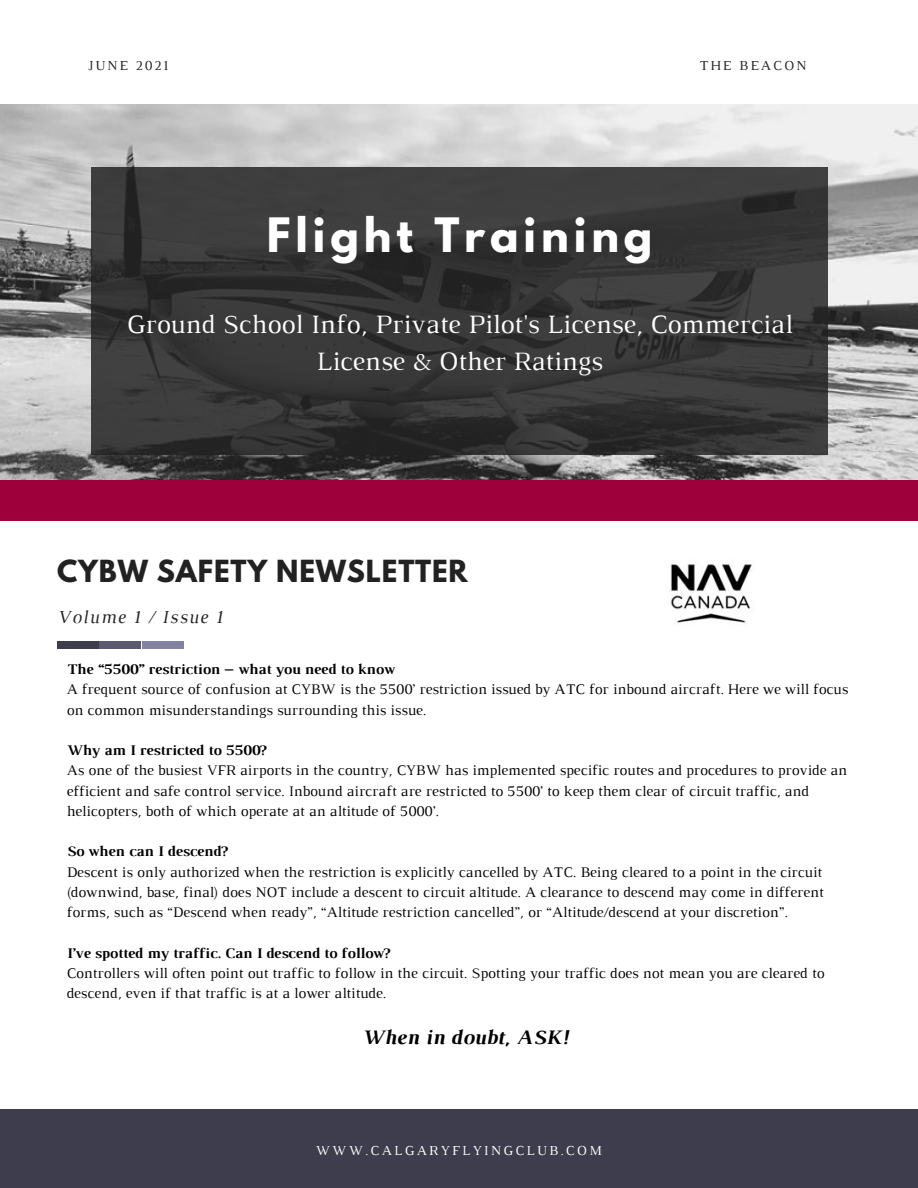
<style>
.page{position:relative;width:918px;height:1188px;background:#fff}
.page>*{position:absolute;margin:0;border:0;box-sizing:border-box;transform-origin:0 0}
.t1{font:700 42px "League Spartan";letter-spacing:.115em;color:#fff}
.t2{font:27px/37.2px "Luthier";color:#fff;text-align:center}
.t3{font:700 27px "League Spartan";letter-spacing:.03em;color:#222}
.t4{font:italic 700 21px "Luthier";color:#000}
.t5{font:italic 18.75px "Luthier";letter-spacing:.07em;color:#222}
.t6{font:15px/20.2px "Luthier";color:#000}
.t7{font:700 15px "Luthier";color:#000}
.t8{font:13.95px "Luthier";letter-spacing:.16em;color:#fff}
.t9{font:13.95px "Luthier";letter-spacing:.14em;color:#222}
</style>
<div class="page">
<img style="left:0;top:105px;width:918px;height:375px">
<div style="left:0;top:1110px;width:918px;height:78px;background:#3e3d4d"></div>
<div style="left:57px;top:641px;width:42px;height:8px;background:#3e3d4d"></div>
<div style="left:100px;top:641px;width:41px;height:8px;background:#5b5a71"></div>
<div style="left:142px;top:641px;width:41px;height:8px;background:#8382a3"></div>
<svg style="left:92px;top:168px;width:736px;height:287px;fill:#3a3a3a"></svg>
<div style="left:0;top:480px;width:918px;height:41px;background:#9e003c"></div>
<img style="left:670px;top:564px;width:82px;height:59px">
<p class="t9" style="left:88px;top:60px;width:82px">JUNE 2021</p>
<p class="t9" style="left:699px;top:60px;width:109px">THE BEACON</p>
<h1 class="t1" style="left:267px;top:214px;width:387px">Flight Training</h1>
<h2 class="t2" style="left:127px;top:308px;width:668px">Ground School Info, Private Pilot's License, Commercial<br>License &amp; Other Ratings</h2>
<h2 class="t3" style="left:57px;top:557px;width:412px">CYBW SAFETY NEWSLETTER</h2>
<p class="t5" style="left:57px;top:611px;width:167px">Volume 1 / Issue 1</p>
<p class="t7" style="left:67px;top:664px;width:329px">The “5500” restriction – what you need to know</p>
<p class="t6" style="left:67px;top:680px;width:783px">A frequent source of confusion at CYBW is the 5500’ restriction issued by ATC for inbound aircraft. Here we will focus on common misunderstandings surrounding this issue.</p>
<p class="t7" style="left:67px;top:745px;width:201px">Why am I restricted to 5500?</p>
<p class="t6" style="left:67px;top:761px;width:782px">As one of the busiest VFR airports in the country, CYBW has implemented specific routes and procedures to provide an efficient and safe control service. Inbound aircraft are restricted to 5500’ to keep them clear of circuit traffic, and helicopters, both of which operate at an altitude of 5000’.</p>
<p class="t7" style="left:67px;top:846px;width:162px">So when can I descend?</p>
<p class="t6" style="left:67px;top:863px;width:759px;text-align:justify">Descent is only authorized when the restriction is explicitly cancelled by ATC. Being cleared to a point in the circuit (downwind, base, final) does NOT include a descent to circuit altitude. A clearance to descend may come in different forms, such as “Descend when ready”, “Altitude restriction cancelled”, or “Altitude/descend at your discretion”.</p>
<p class="t7" style="left:67px;top:947px;width:325px">I’ve spotted my traffic. Can I descend to follow?</p>
<p class="t6" style="left:67px;top:964px;width:759px">Controllers will often point out traffic to follow in the circuit. Spotting your traffic does not mean you are cleared to descend, even if that traffic is at a lower altitude.</p>
<h3 class="t4" style="left:361px;top:1030px;width:208px">When in doubt, ASK!</h3>
<p class="t8" style="left:316px;top:1145px;width:288px">WWW.CALGARYFLYINGCLUB.COM</p>
</div>
